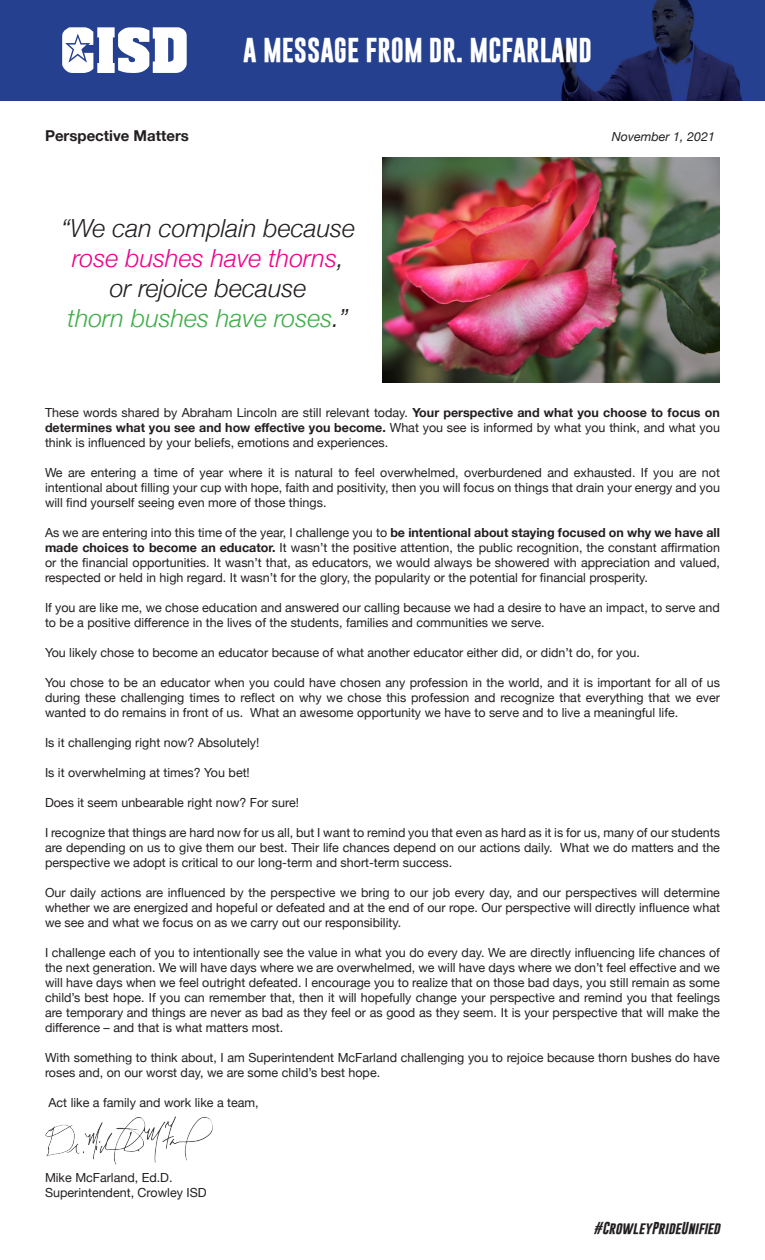
<style>
.page{position:relative;width:765px;height:1260px;background:#fff}
.page>*{position:absolute;margin:0;border:0;box-sizing:border-box;transform-origin:0 0}
.t1{font:italic 300 25px "Helvetica Neue";color:#231f20}
.t2{font:700 25px "Gobold";color:#fff}
.t3{font:italic 300 25px "Helvetica Neue";color:#40ae49}
.t4{font:italic 300 25px "Helvetica Neue";color:#ed028c}
.t5{font:700 15px "Helvetica Neue";color:#231f20}
.t6{font:12.5px/15px "Helvetica Neue";color:#231f20;text-align:justify}
.t7{font:italic 700 12.5px "Gobold";color:#231f20}
.t8{font:italic 12.5px "Helvetica Neue";color:#231f20}
.s1{color:#231f20}
.s2{font-weight:700}
</style>
<div class="page">
<img style="left:0;top:0;width:765px;height:100px">
<svg style="left:62px;top:27px;width:125px;height:46px"></svg>
<img style="left:45px;top:1116px;width:168px;height:49px">
<img style="left:382px;top:158px;width:338px;height:224px">
<p class="t2" style="left:243px;top:33px;width:350px">A MESSAGE FROM DR. MCFARLAND</p>
<p class="t5" style="left:45px;top:124px;width:145px">Perspective Matters</p>
<p class="t8" style="left:612px;top:127px;width:105px">November 1, 2021</p>
<p class="t1" style="left:61px;top:208px;width:296px">“We can complain because</p>
<p class="t4" style="left:72px;top:238px;width:273px">rose bushes have thorns<span class="s1">,</span></p>
<p class="t1" style="left:110px;top:268px;width:198px">or rejoice because</p>
<p class="t3" style="left:68px;top:298px;width:283px">thorn bushes have roses<span class="s1">.”</span></p>
<p class="t6" style="left:45px;top:406px;width:676px">These words shared by Abraham Lincoln are still relevant today. <span class="s2">Your perspective and what you choose to focus on determines what you see and how effective you become.</span> What you see is informed by what you think, and what you think is influenced by your beliefs, emotions and experiences.</p>
<p class="t6" style="left:45px;top:466px;width:676px">We are entering a time of year where it is natural to feel overwhelmed, overburdened and exhausted. If you are not intentional about filling your cup with hope, faith and positivity, then you will focus on things that drain your energy and you will find yourself seeing even more of those things.</p>
<p class="t6" style="left:45px;top:526px;width:677px">As we are entering into this time of the year, I challenge you to <span class="s2">be intentional about staying focused on why we have all made choices to become an educator.</span> It wasn’t the positive attention, the public recognition, the constant affirmation or the financial opportunities. It wasn’t that, as educators, we would always be showered with appreciation and valued, respected or held in high regard. It wasn’t for the glory, the popularity or the potential for financial prosperity.</p>
<p class="t6" style="left:45px;top:601px;width:677px">If you are like me, we chose education and answered our calling because we had a desire to have an impact, to serve and to be a positive difference in the lives of the students, families and communities we serve.</p>
<p class="t6" style="left:45px;top:646px;width:597px">You likely chose to become an educator because of what another educator either did, or didn’t do, for you.</p>
<p class="t6" style="left:45px;top:676px;width:677px">You chose to be an educator when you could have chosen any profession in the world, and it is important for all of us during these challenging times to reflect on why we chose this profession and recognize that everything that we ever wanted to do remains in front of us. What an awesome opportunity we have to serve and to live a meaningful life.</p>
<p class="t6" style="left:45px;top:736px;width:216px">Is it challenging right now? Absolutely!</p>
<p class="t6" style="left:45px;top:766px;width:206px">Is it overwhelming at times? You bet!</p>
<p class="t6" style="left:45px;top:796px;width:255px">Does it seem unbearable right now? For sure!</p>
<p class="t6" style="left:45px;top:826px;width:677px">I recognize that things are hard now for us all, but I want to remind you that even as hard as it is for us, many of our students are depending on us to give them our best. Their life chances depend on our actions daily. What we do matters and the perspective we adopt is critical to our long-term and short-term success.</p>
<p class="t6" style="left:45px;top:886px;width:677px">Our daily actions are influenced by the perspective we bring to our job every day, and our perspectives will determine whether we are energized and hopeful or defeated and at the end of our rope. Our perspective will directly influence what we see and what we focus on as we carry out our responsibility.</p>
<p class="t6" style="left:45px;top:946px;width:677px">I challenge each of you to intentionally see the value in what you do every day. We are directly influencing life chances of the next generation. We will have days where we are overwhelmed, we will have days where we don’t feel effective and we will have days when we feel outright defeated. I encourage you to realize that on those bad days, you still remain as some child’s best hope. If you can remember that, then it will hopefully change your perspective and remind you that feelings are temporary and things are never as bad as they feel or as good as they seem. It is your perspective that will make the difference – and that is what matters most.</p>
<p class="t6" style="left:45px;top:1051px;width:677px">With something to think about, I am Superintendent McFarland challenging you to rejoice because thorn bushes do have roses and, on our worst day, we are some child’s best hope.</p>
<p class="t6" style="left:48px;top:1096px;width:212px">Act like a family and work like a team,</p>
<p class="t6" style="left:45px;top:1171px;width:129px">Mike McFarland, Ed.D.</p>
<p class="t6" style="left:45px;top:1186px;width:163px">Superintendent, Crowley ISD</p>
<p class="t7" style="left:594px;top:1220px;width:128px">#CrowleyPrideUnified</p>
</div>
